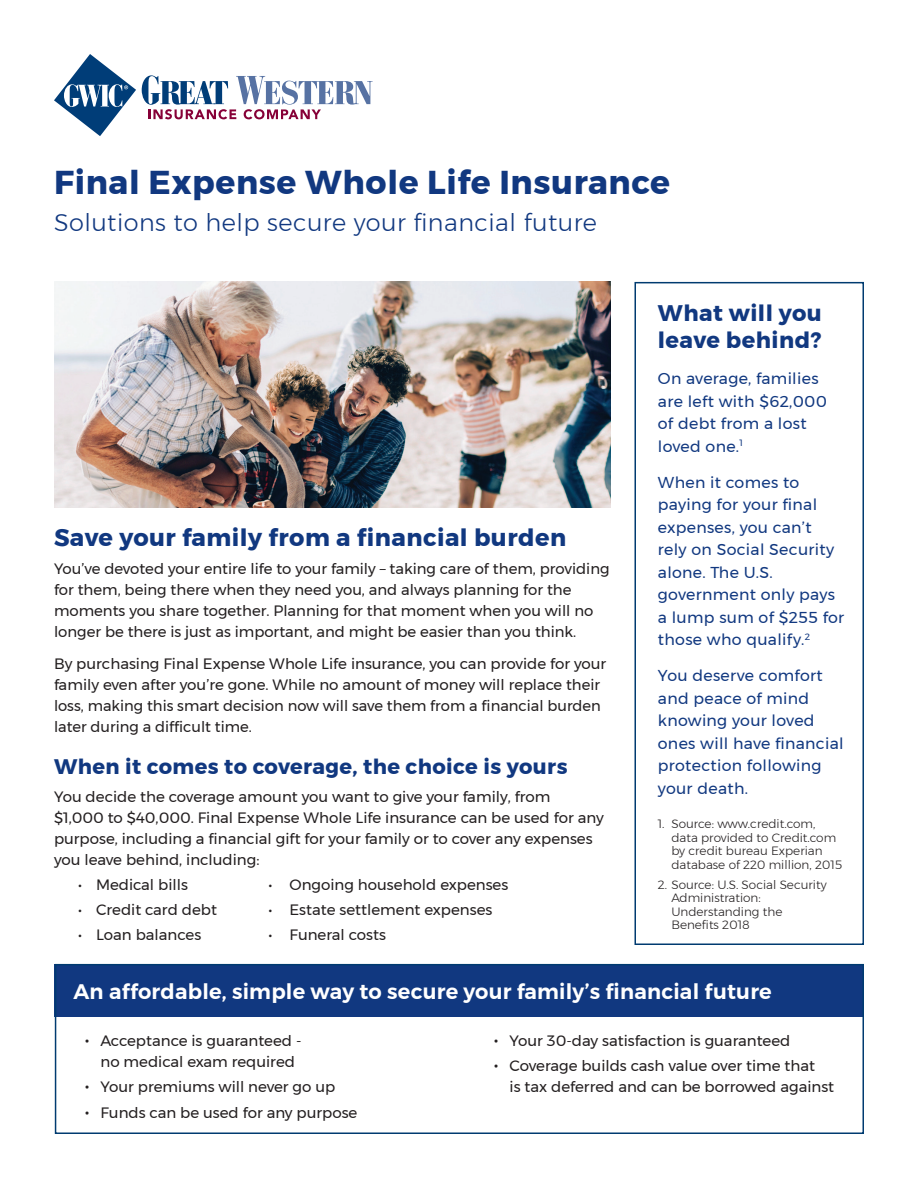
<style>
.page{position:relative;width:918px;height:1188px;background:#fff}
.page>*{position:absolute;margin:0;border:0;box-sizing:border-box;transform-origin:0 0}
.t1{font:700 33px "Montserrat";letter-spacing:.02em;color:#113880}
.t2{font:300 24px "Montserrat";letter-spacing:.02em;color:#113880}
.t3{font:700 24px "Montserrat";letter-spacing:.02em;color:#113880}
.t4{font:700 22.5px/27px "Montserrat";letter-spacing:.02em;color:#113880}
.t5{font:600 21px "Montserrat";letter-spacing:.01em;color:#fff}
.t6{font:700 21px "Montserrat";letter-spacing:.02em;color:#113880}
.t7{font:15.75px/22.5px "Montserrat";letter-spacing:.02em;color:#113880}
.t8{font:15px/21px "Montserrat";color:#231f20}
.t9{font:300 12px/13.5px "Montserrat";color:#231f20}
.s1{font-size:18px}
</style>
<div class="page">
<div style="left:634px;top:282px;width:230px;height:663px;border:2px solid #003b70"></div>
<svg style="left:142px;top:75px;width:231px;height:44px"></svg>
<svg style="left:54px;top:54px;width:82px;height:82px"></svg>
<div style="left:55px;top:964px;width:809px;height:52px;background:#113880"></div>
<div style="left:55px;top:964px;width:809px;height:170px;border:2px solid #003b70"></div>
<img style="left:55px;top:282px;width:555px;height:226px">
<p class="t1" style="left:54px;top:156px;width:618px">Final Expense Whole Life Insurance</p>
<p class="t2" style="left:54px;top:205px;width:545px">Solutions to help secure your financial future</p>
<p class="t3" style="left:54px;top:518px;width:514px">Save your family from a financial burden</p>
<p class="t8" style="left:54px;top:558px;width:557px">You’ve devoted your entire life to your family – taking care of them, providing for them, being there when they need you, and always planning for the moments you share together. Planning for that moment when you will no longer be there is just as important, and might be easier than you think.</p>
<p class="t8" style="left:54px;top:653px;width:554px">By purchasing Final Expense Whole Life insurance, you can provide for your family even after you’re gone. While no amount of money will replace their loss, making this smart decision now will save them from a financial burden later during a difficult time.</p>
<p class="t6" style="left:54px;top:750px;width:515px">When it comes to coverage, the choice is yours</p>
<p class="t8" style="left:54px;top:786px;width:551px">You decide the coverage amount you want to give your family, from $1,000 to $40,000. Final Expense Whole Life insurance can be used for any purpose, including a financial gift for your family or to cover any expenses you leave behind, including:</p>
<p class="t8" style="left:78px;top:874px;width:111px">• Medical bills</p>
<p class="t8" style="left:268px;top:874px;width:241px">• Ongoing household expenses</p>
<p class="t8" style="left:78px;top:899px;width:140px">• Credit card debt</p>
<p class="t8" style="left:268px;top:899px;width:225px">• Estate settlement expenses</p>
<p class="t8" style="left:78px;top:924px;width:125px">• Loan balances</p>
<p class="t8" style="left:268px;top:924px;width:119px">• Funeral costs</p>
<p class="t4" style="left:658px;top:300px;width:165px">What will you leave behind?</p>
<p class="t7" style="left:658px;top:367px;width:171px">On average, families are left with $62,000 of debt from a lost loved one.<sup>1</sup></p>
<p class="t7" style="left:658px;top:471px;width:188px">When it comes to paying for your final expenses, you can’t rely on Social Security alone. The U.S. government only pays a lump sum of $255 for those who qualify.<sup>2</sup></p>
<p class="t7" style="left:658px;top:664px;width:187px">You deserve comfort and peace of mind knowing your loved ones will have financial protection following your death.</p>
<p class="t9" style="left:671px;top:817px;width:172px;text-indent:-14px">1. Source: www.credit.com, data provided to Credit.com by credit bureau Experian database of 220 million, 2015</p>
<p class="t9" style="left:671px;top:878px;width:157px;text-indent:-14px">2. Source: U.S. Social Security<br>Administration:<br>Understanding the<br>Benefits 2018</p>
<p class="t5" style="left:73px;top:975px;width:700px">An affordable, simple way to secure your family’s financial future</p>
<p class="t8" style="left:100px;top:1030px;width:203px;text-indent:-16px"><span class="s1">•</span> Acceptance is guaranteed - no medical exam required</p>
<p class="t8" style="left:85px;top:1076px;width:252px"><span class="s1">•</span> Your premiums will never go up</p>
<p class="t8" style="left:85px;top:1102px;width:274px"><span class="s1">•</span> Funds can be used for any purpose</p>
<p class="t8" style="left:494px;top:1030px;width:298px"><span class="s1">•</span> Your 30-day satisfaction is guaranteed</p>
<p class="t8" style="left:510px;top:1055px;width:326px;text-indent:-16px"><span class="s1">•</span> Coverage builds cash value over time that<br>is tax deferred and can be borrowed against</p>
</div>
